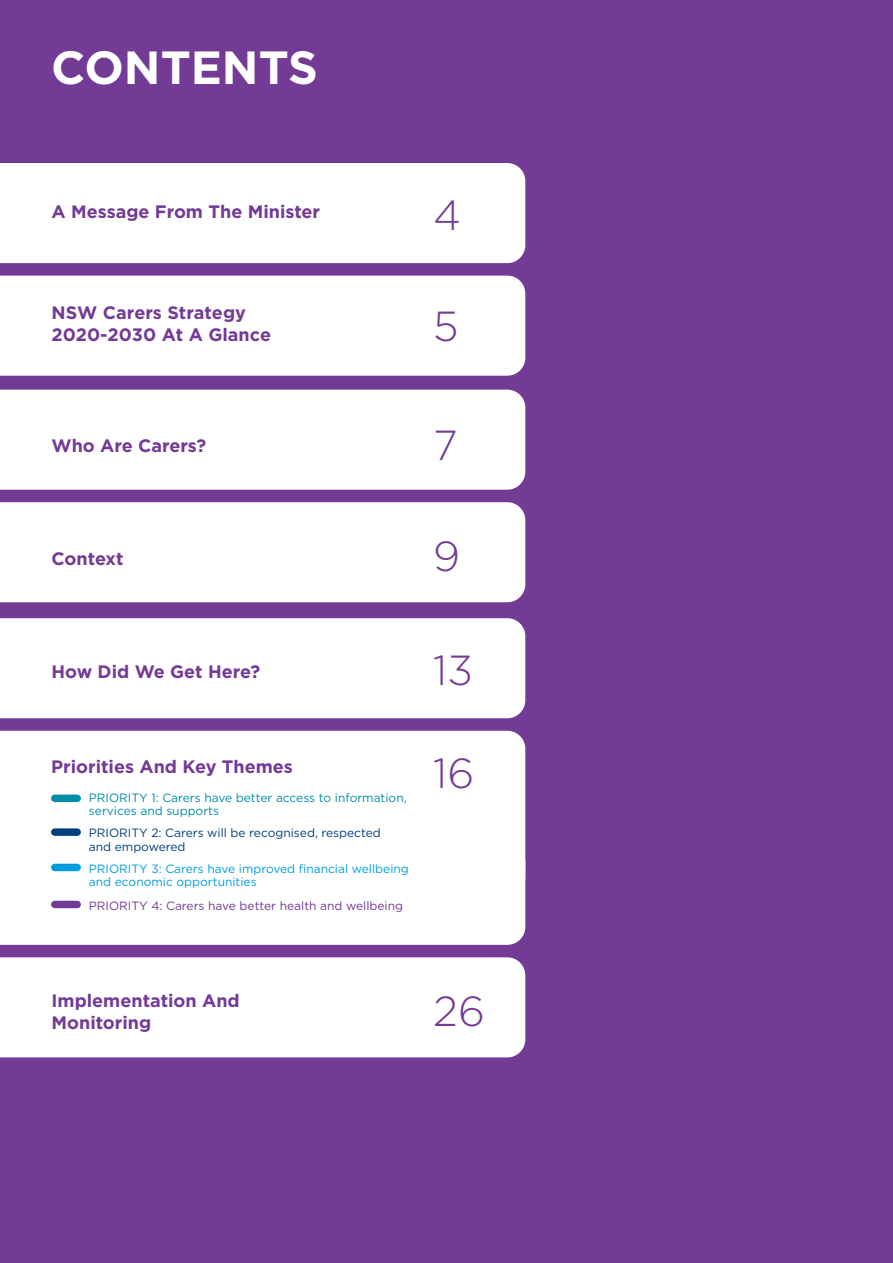
<style>
.page{position:relative;width:893px;height:1263px;background:#fff}
.page>*{position:absolute;margin:0;border:0;box-sizing:border-box;transform-origin:0 0}
.t1{font:700 46.5px "Gotham";color:#fff}
.Section_Heading_Smal{font:300 42px "Gotham";color:#733a96}
.Section_Heading_Smal-2{font:700 18px/21.6px "Gotham";color:#733a96}
.Section_Heading_Smal-3{font:12px/13.5px "Gotham";color:#009ddc}
.Section_Heading_Smal-4{font:12px/13.5px "Gotham";color:#008da8}
.Section_Heading_Smal-5{font:12px/13.5px "Gotham";color:#003e7e}
.Section_Heading_Smal-6{font:12px "Gotham";color:#733a96}
</style>
<div class="page">
<div style="left:0;top:0;width:892px;height:1262px;background:#733a96"></div>
<div style="left:0;top:163px;width:525px;height:100px;background:#fff"></div>
<div style="left:0;top:618px;width:525px;height:100px;background:#fff"></div>
<div style="left:0;top:390px;width:525px;height:100px;background:#fff"></div>
<div style="left:0;top:895px;width:525px;height:50px;background:#fff"></div>
<div style="left:0;top:276px;width:525px;height:100px;background:#fff"></div>
<div style="left:0;top:731px;width:525px;height:164px;background:#fff"></div>
<div style="left:0;top:502px;width:525px;height:100px;background:#fff"></div>
<div style="left:0;top:957px;width:525px;height:100px;background:#fff"></div>
<div style="left:55px;top:794px;width:22px;height:8px;background:#008da8"></div>
<div style="left:55px;top:828px;width:22px;height:8px;background:#003e7e"></div>
<div style="left:55px;top:864px;width:22px;height:7px;background:#009ddc"></div>
<div style="left:55px;top:901px;width:22px;height:7px;background:#733a96"></div>
<h1 class="t1" style="left:51px;top:41px;width:268px">CONTENTS</h1>
<p class="Section_Heading_Smal-2" style="left:52px;top:201px;width:270px">A Message From The Minister</p>
<p class="Section_Heading_Smal" style="left:433px;top:192px;width:29px">4</p>
<p class="Section_Heading_Smal-2" style="left:52px;top:302px;width:221px">NSW Carers Strategy<br>2020-2030 At A Glance</p>
<p class="Section_Heading_Smal" style="left:433px;top:303px;width:27px">5</p>
<p class="Section_Heading_Smal-2" style="left:52px;top:435px;width:156px">Who Are Carers?</p>
<p class="Section_Heading_Smal" style="left:433px;top:422px;width:26px">7</p>
<p class="Section_Heading_Smal-2" style="left:52px;top:548px;width:73px">Context</p>
<p class="Section_Heading_Smal" style="left:433px;top:533px;width:28px">9</p>
<p class="Section_Heading_Smal-2" style="left:52px;top:660px;width:210px">How Did We Get Here?</p>
<p class="Section_Heading_Smal" style="left:433px;top:648px;width:41px">13</p>
<p class="Section_Heading_Smal-2" style="left:51px;top:755px;width:243px">Priorities And Key Themes</p>
<p class="Section_Heading_Smal-4" style="left:89px;top:790px;width:319px">PRIORITY 1: Carers have better access to information, services and supports</p>
<p class="Section_Heading_Smal-5" style="left:89px;top:826px;width:293px">PRIORITY 2: Carers will be recognised, respected and empowered</p>
<p class="Section_Heading_Smal-3" style="left:89px;top:861px;width:321px">PRIORITY 3: Carers have improved financial wellbeing and economic opportunities</p>
<p class="Section_Heading_Smal-6" style="left:89px;top:899px;width:316px">PRIORITY 4: Carers have better health and wellbeing</p>
<p class="Section_Heading_Smal" style="left:433px;top:750px;width:43px">16</p>
<p class="Section_Heading_Smal-2" style="left:52px;top:989px;width:190px">Implementation And<br>Monitoring</p>
<p class="Section_Heading_Smal" style="left:433px;top:988px;width:53px">26</p>
</div>
